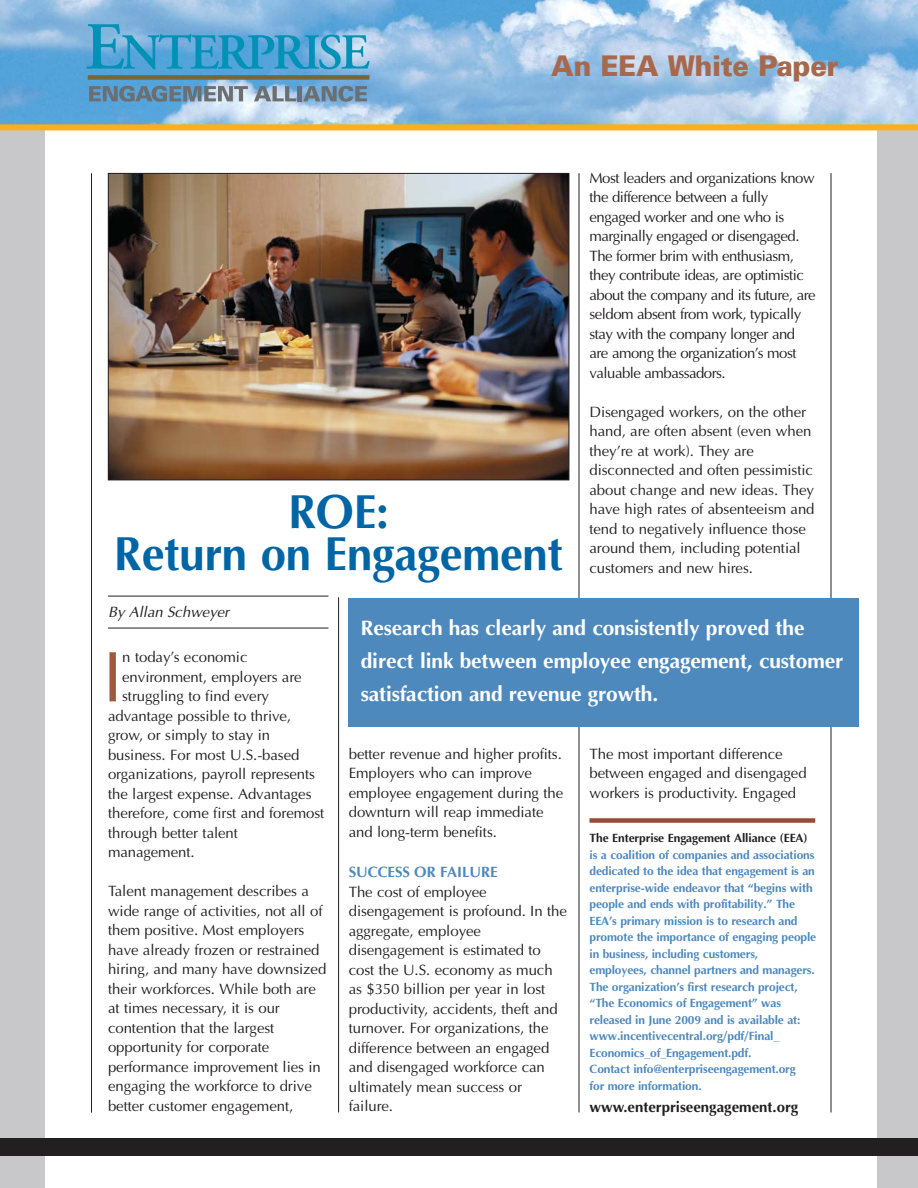
<style>
.page{position:relative;width:918px;height:1188px;background:#fff}
.page>*{position:absolute;margin:0;border:0;box-sizing:border-box;transform-origin:0 0}
.t1{font:72.3px "Optima";color:#9d5a3f}
.t2{font:700 48px/42px "Optima";letter-spacing:-.005em;color:#0065a4;text-align:center;scale:.95 1}
.t3{font:900 28.5px "Univers";letter-spacing:-.015em;color:#a6694d;scale:.95 1}
.t4{font:700 21px/33px "Optima";letter-spacing:-.005em;color:#fff}
.t5{font:15px/19.5px "Optima";letter-spacing:-.005em;color:#231f20}
.t6{font:15px/19.5px "Optima";letter-spacing:-.035em;color:#231f20}
.t7{font:700 15px "Optima";color:#231f20}
.t8{font:italic 15px "Optima";color:#231f20}
.t9{font:700 12px/16.5px "Optima";letter-spacing:-.01em;color:#4e89be}
.s1{font-weight:700;color:#4e89be}
.s2{color:#231f20}
</style>
<div class="page">
<div style="left:877px;top:112px;width:41px;height:1076px;background:#c8c8cb"></div>
<div style="left:0;top:119px;width:45px;height:1069px;background:#c8c8cb"></div>
<img style="left:0;top:0;width:918px;height:124px">
<hr style="left:91px;top:173px;width:1px;height:940px;background:#231f20">
<hr style="left:108px;top:596px;width:220px;height:1px;background:#231f20">
<hr style="left:108px;top:628px;width:220px;height:1px;background:#231f20">
<hr style="left:831px;top:173px;width:1px;height:939px;background:#231f20">
<div style="left:0;top:1138px;width:918px;height:18px;background:#231f20"></div>
<svg style="left:86px;top:24px;width:284px;height:46px;background:#50a6d2"></svg>
<svg style="left:89px;top:86px;width:159px;height:16px;background:#738da0"></svg>
<svg style="left:254px;top:86px;width:42px;height:15px"></svg>
<hr style="left:298px;top:86px;width:4px;height:15px;background:#6c6e70">
<svg style="left:303px;top:86px;width:64px;height:16px"></svg>
<div style="left:88px;top:75px;width:281px;height:5px;background:#796635"></div>
<div style="left:0;top:124px;width:918px;height:6px;background:#fcaf17"></div>
<div style="left:590px;top:818px;width:225px;height:5px;background:#954b35"></div>
<hr style="left:579px;top:173px;width:1px;height:939px;background:#231f20">
<hr style="left:338px;top:597px;width:1px;height:515px;background:#231f20">
<img style="left:110px;top:175px;width:457px;height:303px">
<div style="left:108px;top:173px;width:461px;height:307px;border:1px solid #231f20"></div>
<div style="left:349px;top:598px;width:510px;height:129px;background:#4e89be"></div>
<p class="t3" style="left:551px;top:55px;width:304px">An EEA White Paper</p>
<p class="t2" style="left:114px;top:495px;width:474px">ROE:<br>Return on Engagement</p>
<p class="t6" style="left:590px;top:169px;width:228px">Most leaders and organizations know the difference between a fully engaged worker and one who is marginally engaged or disengaged.<br>The former brim with enthusiasm, they contribute ideas, are optimistic about the company and its future, are seldom absent from work, typically stay with the company longer and are among the organization’s most valuable ambassadors.</p>
<p class="t5" style="left:590px;top:403px;width:227px">Disengaged workers, on the other hand, are often absent (even when they’re at work). They are disconnected and often pessimistic about change and new ideas. They have high rates of absenteeism and tend to negatively influence those around them, including potential customers and new hires.</p>
<p class="t8" style="left:108px;top:606px;width:126px">By Allan Schweyer</p>
<p class="t1" style="left:103px;top:647px;width:22px">I</p>
<p class="t5" style="left:122px;top:649px;width:127px">n today’s economic</p>
<p class="t5" style="left:122px;top:668px;width:181px">environment, employers are</p>
<p class="t5" style="left:122px;top:688px;width:148px">struggling to find every</p>
<p class="t5" style="left:108px;top:707px;width:185px">advantage possible to thrive,</p>
<p class="t5" style="left:108px;top:727px;width:164px">grow, or simply to stay in</p>
<p class="t5" style="left:108px;top:746px;width:193px">business. For most U.S.-based</p>
<p class="t5" style="left:108px;top:766px;width:209px">organizations, payroll represents</p>
<p class="t5" style="left:108px;top:785px;width:205px">the largest expense. Advantages</p>
<p class="t5" style="left:108px;top:805px;width:218px">therefore, come first and foremost</p>
<p class="t5" style="left:108px;top:824px;width:132px">through better talent</p>
<p class="t5" style="left:108px;top:844px;width:88px">management.</p>
<p class="t5" style="left:108px;top:883px;width:220px">Talent management describes a wide range of activities, not all of them positive. Most employers have already frozen or restrained hiring, and many have downsized their workforces. While both are at times necessary, it is our contention that the largest opportunity for corporate performance improvement lies in engaging the workforce to drive better customer engagement,</p>
<p class="t4" style="left:361px;top:614px;width:484px">Research has clearly and consistently proved the direct link between employee engagement, customer satisfaction and revenue growth.</p>
<p class="t5" style="left:349px;top:745px;width:216px">better revenue and higher profits.<br>Employers who can improve employee engagement during the downturn will reap immediate and long-term benefits.</p>
<p class="t5" style="left:349px;top:864px;width:220px"><span class="s1">SUCCESS OR FAILURE<br></span>The cost of employee disengagement is profound. In the aggregate, employee disengagement is estimated to cost the U.S. economy as much as $350 billion per year in lost productivity, accidents, theft and turnover. For organizations, the difference between an engaged and disengaged workforce can ultimately mean success or failure.</p>
<p class="t5" style="left:590px;top:746px;width:219px">The most important difference between engaged and disengaged workers is productivity. Engaged</p>
<p class="t9" style="left:589px;top:831px;width:228px"><span class="s2">The Enterprise Engagement Alliance (EEA) </span>is a coalition of companies and associations dedicated to the idea that engagement is an enterprise-wide endeavor that “begins with people and ends with profitability.” The EEA’s primary mission is to research and promote the importance of engaging people in business, including customers, employees, channel partners and managers.<br>The organization’s first research project, “The Economics of Engagement” was released in June 2009 and is available at: www.incentivecentral.org/pdf/Final_ Economics_of_Engagement.pdf.<br>Contact info@enterpriseengagement.org<br>for more information.</p>
<p class="t7" style="left:589px;top:1101px;width:210px">www.enterpriseengagement.org</p>
</div>
